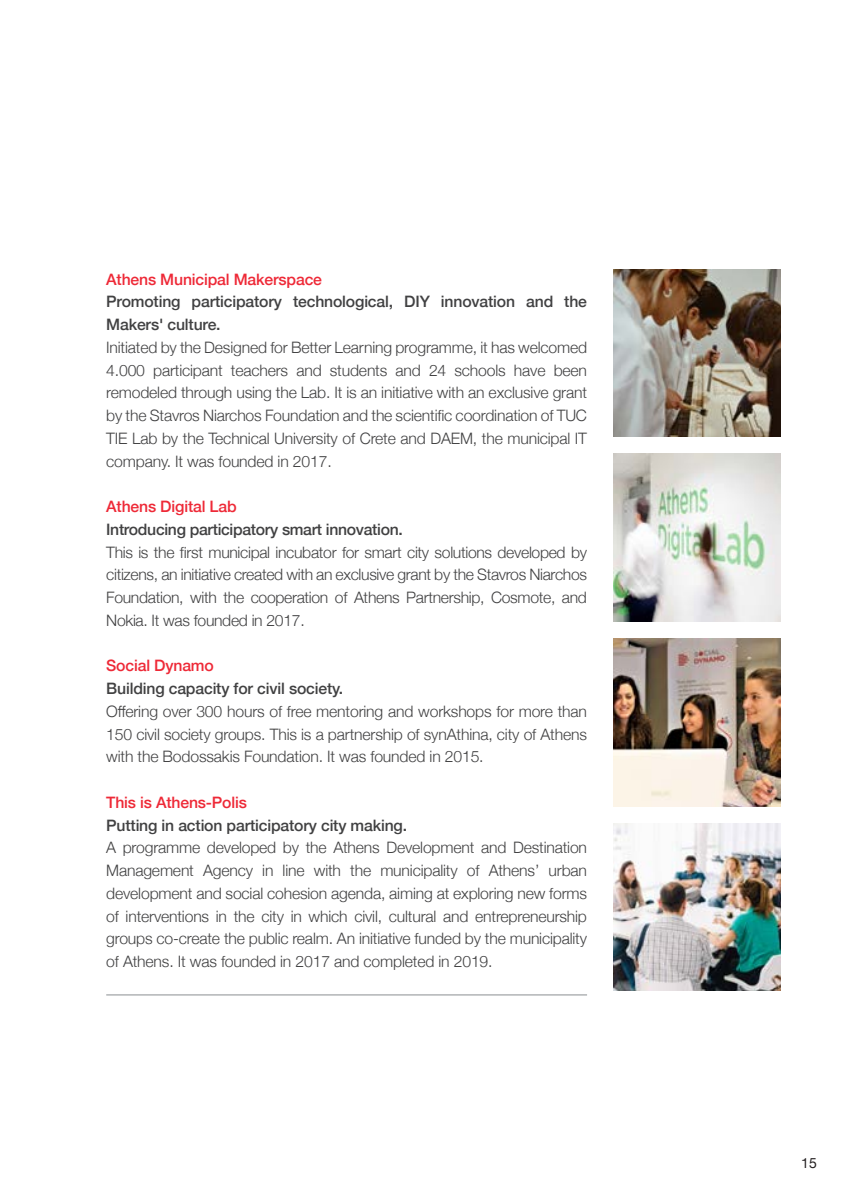
<style>
.page{position:relative;width:844px;height:1191px;background:#fff}
.page>*{position:absolute;margin:0;border:0;box-sizing:border-box;transform-origin:0 0}
.t1{font:300 15.75px/22.8px "Helvetica Neue";letter-spacing:-.01em;color:#414142;text-align:justify}
.t2{font:500 15.75px/22.8px "Helvetica Neue";letter-spacing:-.01em;color:#414142}
.t3{font:500 15.75px "Helvetica Neue";letter-spacing:-.01em;color:#ee2937}
.t4{font:14px "Helvetica Neue";color:#231f20}
</style>
<div class="page">
<img style="left:613px;top:269px;width:167px;height:168px">
<img style="left:613px;top:454px;width:167px;height:167px">
<img style="left:613px;top:638px;width:167px;height:168px">
<img style="left:613px;top:823px;width:167px;height:168px">
<hr style="left:106px;top:994px;width:481px;height:1px;background:#bcbec0">
<p class="t3" style="left:106px;top:266px;width:217px">Athens Municipal Makerspace</p>
<p class="t2" style="left:106px;top:289px;width:482px">Promoting participatory technological, DIY innovation and the<br>Makers' culture.</p>
<p class="t1" style="left:106px;top:335px;width:482px">Initiated by the Designed for Better Learning programme, it has welcomed 4.000 participant teachers and students and 24 schools have been remodeled through using the Lab. It is an initiative with an exclusive grant by the Stavros Niarchos Foundation and the scientific coordination of TUC ΤΙΕ Lab by the Technical University of Crete and DAEM, the municipal ΙΤ company. It was founded in 2017.</p>
<p class="t3" style="left:106px;top:494px;width:132px">Athens Digital Lab</p>
<p class="t2" style="left:106px;top:516px;width:298px">Introducing participatory smart innovation.</p>
<p class="t1" style="left:106px;top:539px;width:482px">This is the first municipal incubator for smart city solutions developed by citizens, an initiative created with an exclusive grant by the Stavros Niarchos Foundation, with the cooperation of Athens Partnership, Cosmote, and Nokia. It was founded in 2017.</p>
<p class="t3" style="left:106px;top:653px;width:109px">Social Dynamo</p>
<p class="t2" style="left:106px;top:676px;width:238px">Building capacity for civil society.</p>
<p class="t1" style="left:106px;top:698px;width:482px">Offering over 300 hours of free mentoring and workshops for more than 150 civil society groups. This is a partnership of synAthina, city of Athens with the Bodossakis Foundation. It was founded in 2015.</p>
<p class="t3" style="left:106px;top:789px;width:142px">This is Athens-Polis</p>
<p class="t2" style="left:106px;top:812px;width:302px">Putting in action participatory city making.</p>
<p class="t1" style="left:106px;top:835px;width:482px">A programme developed by the Athens Development and Destination Management Agency in line with the municipality of Athens’ urban development and social cohesion agenda, aiming at exploring new forms of interventions in the city in which civil, cultural and entrepreneurship groups co-create the public realm. An initiative funded by the municipality of Athens. It was founded in 2017 and completed in 2019.</p>
<p class="t4" style="left:801px;top:1152px;width:17px">15</p>
</div>
